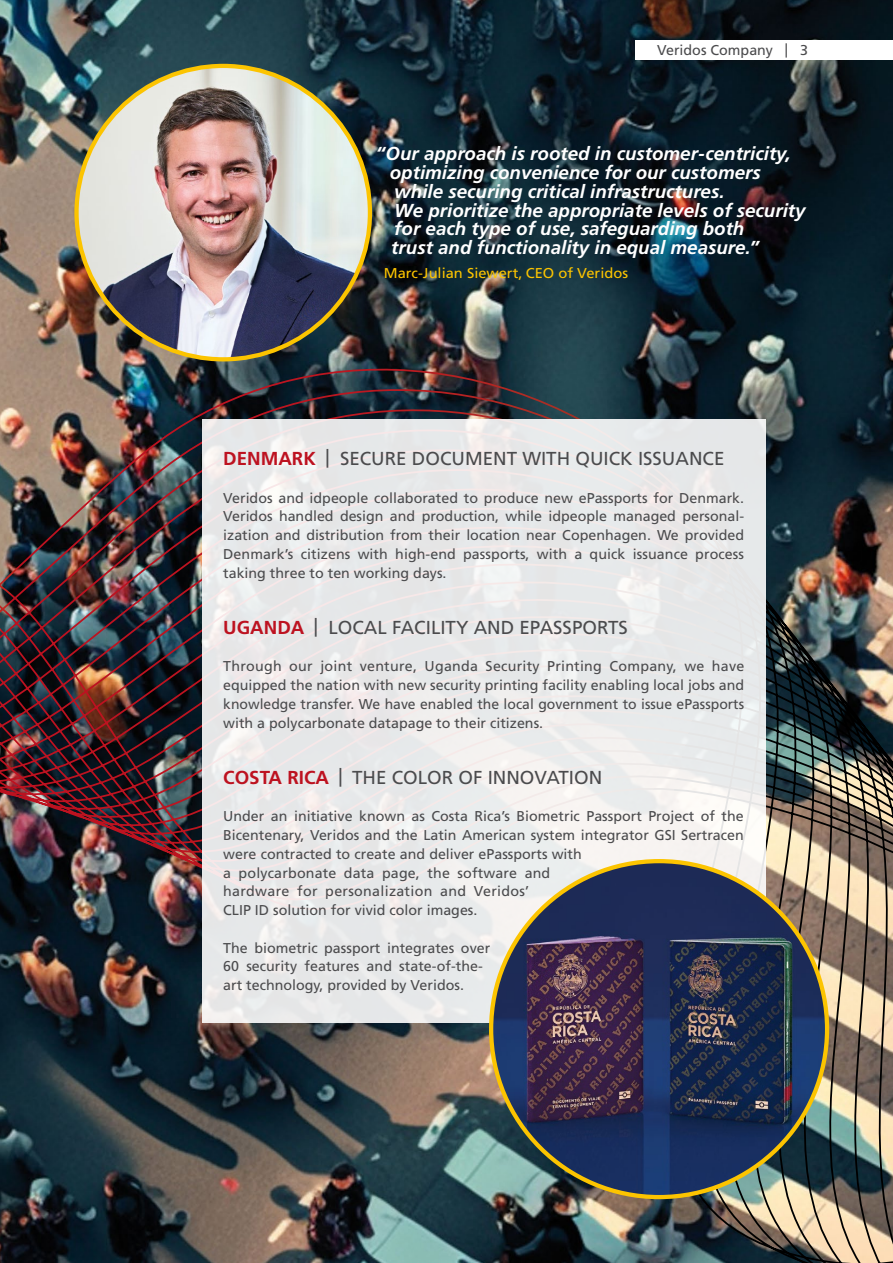
<style>
.page{position:relative;width:893px;height:1263px;background:#fff}
.page>*{position:absolute;margin:0;border:0;box-sizing:border-box;transform-origin:0 0}
.t1{font:italic 700 18.75px/18.8px "Frutiger";color:#fff}
.t2{font:18.75px "Frutiger";color:#4b4b4d}
.t3{font:14.25px/18.8px "Frutiger";color:#4b4b4d}
.t4{font:14.25px "Frutiger";color:#fcc400}
.s1{font-weight:700;color:#bd1220}
</style>
<div class="page">
<img style="left:0;top:0;width:893px;height:1263px">
<svg style="left:202px;top:419px;width:563px;height:603px;background:#eaeae9"></svg>
<div style="left:636px;top:40px;width:257px;height:20px;background:#fff"></div>
<img style="left:77px;top:66px;width:293px;height:293px;border-radius:147px">
<img style="left:491px;top:861px;width:336px;height:336px;border-radius:168px">
<p class="t3" style="left:657px;top:41px;width:152px">Veridos Company | 3</p>
<h1 class="t1" style="left:376px;top:145px;width:416px">“Our approach is rooted in customer-centricity,</h1>
<h1 class="t1" style="left:390px;top:163px;width:417px">optimizing convenience for our customers while securing critical infrastructures.<br>We prioritize the appropriate levels of security for each type of use, safeguarding both<br>trust and functionality in equal measure.”</h1>
<p class="t4" style="left:384px;top:264px;width:246px">Marc-Julian Siewert, CEO of Veridos</p>
<h1 class="t2" style="left:223px;top:448px;width:503px"><span class="s1">DENMARK</span> | Secure document with quick issuance</h1>
<p class="t3" style="left:223px;top:488px;width:522px;text-align:justify">Veridos and idpeople collaborated to produce new ePassports for Denmark.<br>Veridos handled design and production, while idpeople managed personal&shy;ization and distribution from their location near Copenhagen. We provided Denmark’s citizens with high-end passports, with a quick issuance process taking three to ten working days.</p>
<h1 class="t2" style="left:223px;top:616px;width:406px"><span class="s1">UGANDA</span> | Local faci lity and ePassports</h1>
<p class="t3" style="left:223px;top:657px;width:523px;text-align:justify">Through our joint venture, Uganda Security Printing Company, we have equipped the nation with new security printing facility enabling local jobs and knowledge transfer. We have enabled the local government to issue ePassports with a polycarbonate datapage to their citizens.</p>
<h1 class="t2" style="left:223px;top:766px;width:380px"><span class="s1">COSTA RICA</span> | The color of i nnovati on</h1>
<p class="t3" style="left:223px;top:807px;width:522px">U nder an initiative known as Costa Rica’s Biometric Passport Project of the Bicentenary, Veridos and the Latin American system integrator GSI Sertracen were contracted to create and deliver ePassports with<br>a polycarbonate data page, the software and<br>hardware for personalization and Veridos’<br>CLIP ID solution for vivid color images.</p>
<p class="t3" style="left:223px;top:938px;width:269px">The biometric passport integrates over<br>60 security features and state-of-the&shy;art technology, provided by Veridos.</p>
</div>
